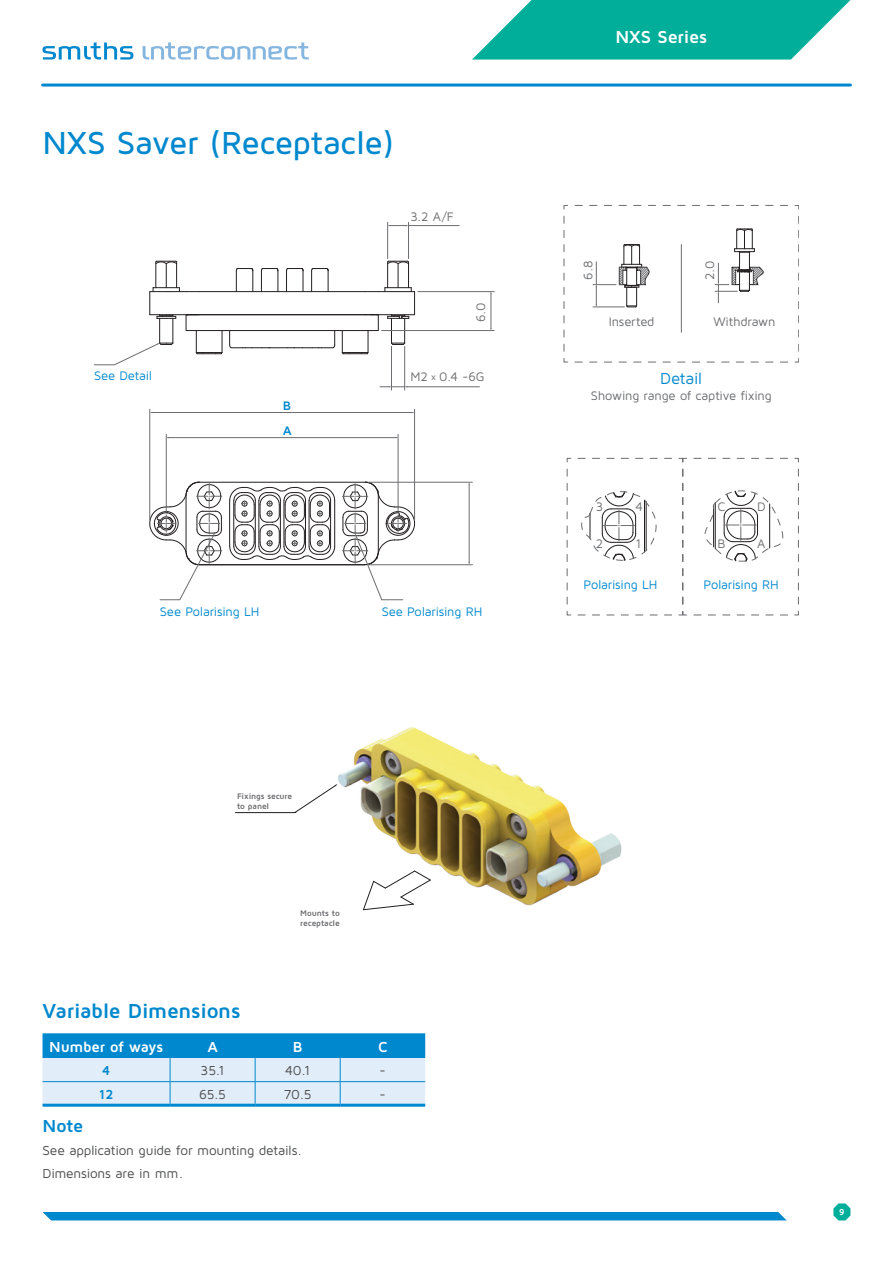
<style>
.page{position:relative;width:893px;height:1263px;background:#fff}
.page>*{position:absolute;margin:0;border:0;box-sizing:border-box;transform-origin:0 0}
.Heading_1{font:500 33px "Maven Pro";letter-spacing:-.015em;color:#0088ce}
.t1{font:700 21px "Maven Pro";letter-spacing:-.015em;color:#0088ce}
.t2{font:700 18px "Maven Pro";letter-spacing:-.01em;color:#fff}
.Heading_5{font:700 18px "Maven Pro";color:#0088ce}
.t3{font:16.5px "Maven Pro";letter-spacing:-.015em;color:#0088ce}
.Table_Header{font:700 15px "Maven Pro";letter-spacing:-.02em;color:#fff}
.Text{font:13.5px "Maven Pro";letter-spacing:-.015em;color:#4b4c4d}
.Table_Text_centered{font:13.5px "Maven Pro";color:#4b4c4d}
.Table_Text_centered-2{font:700 13.5px "Maven Pro";color:#0088ce}
.t4{font:12.75px "Maven Pro";letter-spacing:-.015em;color:#6c6d70}
.t5{font:12.75px "Maven Pro";letter-spacing:-.015em;color:#0088ce}
.t6{font:700 12.75px/25.2px "Maven Pro";color:#0088ce}
.t7{font:700 9px "Maven Pro";color:#fff}
.t8{font:700 8.4px/10.1px "Maven Pro";letter-spacing:-.01em;color:#6c6d70}
</style>
<div class="page">
<hr style="left:43px;top:84px;width:807px;height:3px;background:#0088ce">
<div style="left:43px;top:1212px;width:743px;height:8px;background:#0088ce"></div>
<svg style="left:43px;top:43px;width:90px;height:17px"></svg>
<svg style="left:143px;top:43px;width:166px;height:17px"></svg>
<svg style="left:472px;top:0;width:379px;height:60px"></svg>
<hr style="left:199px;top:482px;width:166px;height:1px;background:#231f20">
<hr style="left:199px;top:564px;width:166px;height:1px;background:#231f20">
<hr style="left:199px;top:330px;width:166px;height:1px;background:#231f20">
<svg style="left:229px;top:331px;width:106px;height:17px"></svg>
<hr style="left:199px;top:314px;width:166px;height:1px;background:#231f20">
<hr style="left:199px;top:291px;width:166px;height:1px;background:#231f20">
<svg style="left:286px;top:268px;width:18px;height:24px"></svg>
<svg style="left:311px;top:268px;width:18px;height:24px"></svg>
<svg style="left:261px;top:268px;width:18px;height:24px"></svg>
<svg style="left:236px;top:268px;width:18px;height:24px"></svg>
<svg style="left:342px;top:261px;width:73px;height:93px"></svg>
<svg style="left:229px;top:487px;width:106px;height:73px"></svg>
<svg style="left:563px;top:358px;width:225px;height:5px"></svg>
<svg style="left:563px;top:205px;width:5px;height:146px"></svg>
<svg style="left:575px;top:205px;width:224px;height:5px"></svg>
<svg style="left:795px;top:216px;width:4px;height:146px"></svg>
<hr style="left:408px;top:225px;width:51px;height:1px;background:#6c6d70">
<svg style="left:388px;top:225px;width:20px;height:1px"></svg>
<hr style="left:408px;top:222px;width:1px;height:37px;background:#6c6d70">
<hr style="left:387px;top:222px;width:1px;height:37px;background:#6c6d70">
<hr style="left:491px;top:294px;width:1px;height:34px;background:#6c6d70">
<hr style="left:418px;top:291px;width:76px;height:1px;background:#6c6d70">
<hr style="left:382px;top:330px;width:112px;height:1px;background:#6c6d70">
<hr style="left:407px;top:386px;width:72px;height:1px;background:#6c6d70">
<svg style="left:380px;top:386px;width:27px;height:1px"></svg>
<hr style="left:404px;top:346px;width:1px;height:44px;background:#6c6d70">
<hr style="left:391px;top:346px;width:1px;height:44px;background:#6c6d70">
<hr style="left:681px;top:245px;width:1px;height:87px;background:#6c6d70">
<svg style="left:715px;top:228px;width:49px;height:75px"></svg>
<svg style="left:593px;top:244px;width:56px;height:64px"></svg>
<hr style="left:168px;top:437px;width:228px;height:1px;background:#6c6d70">
<hr style="left:166px;top:434px;width:1px;height:77px;background:#6c6d70">
<hr style="left:398px;top:434px;width:1px;height:77px;background:#6c6d70">
<hr style="left:152px;top:412px;width:261px;height:1px;background:#6c6d70">
<hr style="left:414px;top:409px;width:1px;height:111px;background:#6c6d70">
<hr style="left:150px;top:409px;width:1px;height:111px;background:#6c6d70">
<svg style="left:94px;top:261px;width:129px;height:104px"></svg>
<svg style="left:342px;top:482px;width:73px;height:118px"></svg>
<svg style="left:149px;top:482px;width:73px;height:118px"></svg>
<hr style="left:469px;top:484px;width:1px;height:79px;background:#6c6d70">
<hr style="left:368px;top:482px;width:104px;height:1px;background:#6c6d70">
<hr style="left:368px;top:564px;width:104px;height:1px;background:#6c6d70">
<svg style="left:567px;top:458px;width:232px;height:158px"></svg>
<svg style="left:833px;top:1203px;width:17px;height:17px"></svg>
<svg style="left:43px;top:1033px;width:382px;height:71px;background:#8dc7e8"></svg>
<hr style="left:43px;top:1104px;width:127px;height:3px;background:#0088ce">
<hr style="left:170px;top:1104px;width:85px;height:3px;background:#0088ce">
<hr style="left:255px;top:1104px;width:85px;height:3px;background:#0088ce">
<hr style="left:340px;top:1104px;width:85px;height:3px;background:#0088ce">
<img style="left:243px;top:727px;width:379px;height:184px">
<svg style="left:235px;top:784px;width:103px;height:29px"></svg>
<svg style="left:363px;top:871px;width:67px;height:39px"></svg>
<p class="Heading_1" style="left:43px;top:122px;width:354px">NXS Saver (Receptacle)</p>
<p class="t4" style="left:410px;top:209px;width:45px">3.2 A/F</p>
<p class="t5" style="left:94px;top:368px;width:60px">See Detail</p>
<p class="t6" style="left:283px;top:392px;width:11px">B<br>A</p>
<p class="t4" style="left:473px;top:322px;width:21px;rotate:-90deg">6.0</p>
<p class="t4" style="left:410px;top:369px;width:76px">M2 × 0.4 -6G</p>
<p class="t5" style="left:160px;top:604px;width:101px">See Polarising LH</p>
<p class="t5" style="left:382px;top:604px;width:102px">See Polarising RH</p>
<p class="t8" style="left:237px;top:791px;width:57px">Fixings secure to panel</p>
<p class="t8" style="left:300px;top:907px;width:41px">Mounts to receptacle</p>
<p class="t1" style="left:43px;top:997px;width:200px">Variable Dimensions</p>
<p class="Table_Header" style="left:49px;top:1037px;width:115px">Number of ways</p>
<p class="Table_Header" style="left:207px;top:1037px;width:12px">A</p>
<p class="Table_Header" style="left:293px;top:1037px;width:11px">B</p>
<p class="Table_Header" style="left:378px;top:1037px;width:11px">C</p>
<p class="Table_Text_centered-2" style="left:102px;top:1062px;width:10px">4</p>
<p class="Table_Text_centered" style="left:200px;top:1062px;width:26px">35.1</p>
<p class="Table_Text_centered" style="left:285px;top:1062px;width:27px">40.1</p>
<p class="Table_Text_centered" style="left:380px;top:1062px;width:8px">-</p>
<p class="Table_Text_centered-2" style="left:99px;top:1086px;width:16px">12</p>
<p class="Table_Text_centered" style="left:199px;top:1086px;width:29px">65.5</p>
<p class="Table_Text_centered" style="left:284px;top:1086px;width:29px">70.5</p>
<p class="Table_Text_centered" style="left:380px;top:1086px;width:8px">-</p>
<p class="Heading_5" style="left:43px;top:1114px;width:42px">Note</p>
<p class="Text" style="left:43px;top:1142px;width:261px">See application guide for mounting details.</p>
<p class="Text" style="left:43px;top:1165px;width:142px">Dimensions are in mm.</p>
<h3 class="t2" style="left:615px;top:25px;width:93px">NXS Series</h3>
<p class="t4" style="left:580px;top:279px;width:21px;rotate:-90deg">6.8</p>
<p class="t4" style="left:702px;top:280px;width:21px;rotate:-90deg">2.0</p>
<p class="t4" style="left:609px;top:313px;width:47px">Inserted</p>
<p class="t4" style="left:713px;top:313px;width:64px">Withdrawn</p>
<p class="t3" style="left:660px;top:368px;width:44px">Detail</p>
<p class="t4" style="left:591px;top:387px;width:182px">Showing range of captive fixing</p>
<p class="t4" style="left:596px;top:499px;width:9px">3</p>
<p class="t4" style="left:635px;top:499px;width:9px">4</p>
<p class="t4" style="left:596px;top:535px;width:9px">2</p>
<p class="t4" style="left:635px;top:535px;width:7px">1</p>
<p class="t4" style="left:717px;top:499px;width:10px">C</p>
<p class="t4" style="left:757px;top:499px;width:10px">D</p>
<p class="t4" style="left:717px;top:535px;width:9px">B</p>
<p class="t4" style="left:757px;top:535px;width:10px">A</p>
<p class="t5" style="left:584px;top:577px;width:75px">Polarising LH</p>
<p class="t5" style="left:704px;top:577px;width:77px">Polarising RH</p>
<p class="t7" style="left:839px;top:1206px;width:7px">9</p>
</div>
